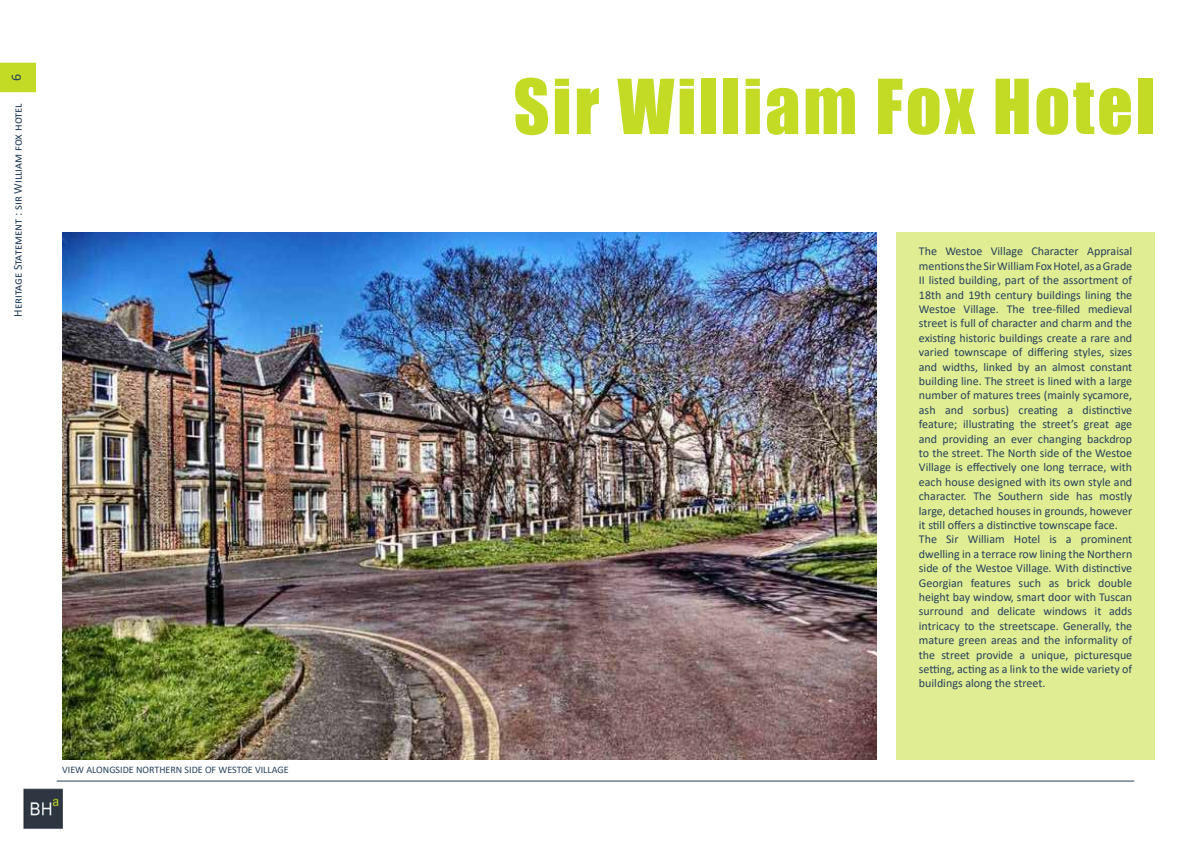
<style>
.page{position:relative;width:1191px;height:842px;background:#fff}
.page>*{position:absolute;margin:0;border:0;box-sizing:border-box;transform-origin:0 0}
.t1{font:70px "Impact";letter-spacing:.04em;color:#c3db25}
.t2{font:14px "Calibri";color:#27415b}
.t3{font:12px/14.4px "Calibri";color:#27415b}
.t4{font:10px "Calibri";color:#27415b}
</style>
<div class="page">
<hr style="left:57px;top:781px;width:1077px;height:1px;background:#27415b">
<div style="left:0;top:63px;width:36px;height:29px;background:#c3db25"></div>
<img style="left:23px;top:788px;width:39px;height:41px">
<div style="left:896px;top:232px;width:259px;height:527px;background:#e1ed92"></div>
<img style="left:62px;top:232px;width:814px;height:527px">
<p class="t2" style="left:6px;top:81px;width:9px;rotate:-90deg">6</p>
<p class="t3" style="left:10px;top:317px;width:215px;rotate:-90deg">Heritage Statement : sir William fox hotel</p>
<p class="t4" style="left:62px;top:762px;width:228px">VIEW ALONGSIDE NORTHERN SIDE OF WESTOE VILLAGE</p>
<h1 class="t1" style="left:513px;top:52px;width:643px">Sir William Fox Hotel</h1>
<p class="t3" style="left:919px;top:244px;width:215px">The Westoe Village Character Appraisal mentions the Sir William Fox Hotel, as a Grade II listed building, part of the assortment of 18th and 19th century buildings lining the Westoe Village. The tree-filled medieval street is full of character and charm and the existing historic buildings create a rare and varied townscape of differing styles, sizes and widths, linked by an almost constant building line. The street is lined with a large number of matures trees (mainly sycamore, ash and sorbus) creating a distinctive feature; illustrating the street’s great age and providing an ever changing backdrop to the street. The North side of the Westoe Village is effectively one long terrace, with each house designed with its own style and character. The Southern side has mostly large, detached houses in grounds, however it still offers a distinctive townscape face.<br>The Sir William Hotel is a prominent dwelling in a terrace row lining the Northern side of the Westoe Village. With distinctive Georgian features such as brick double height bay window, smart door with Tuscan surround and delicate windows it adds intricacy to the streetscape. Generally, the mature green areas and the informality of the street provide a unique, picturesque setting, acting as a link to the wide variety of buildings along the street.</p>
</div>
